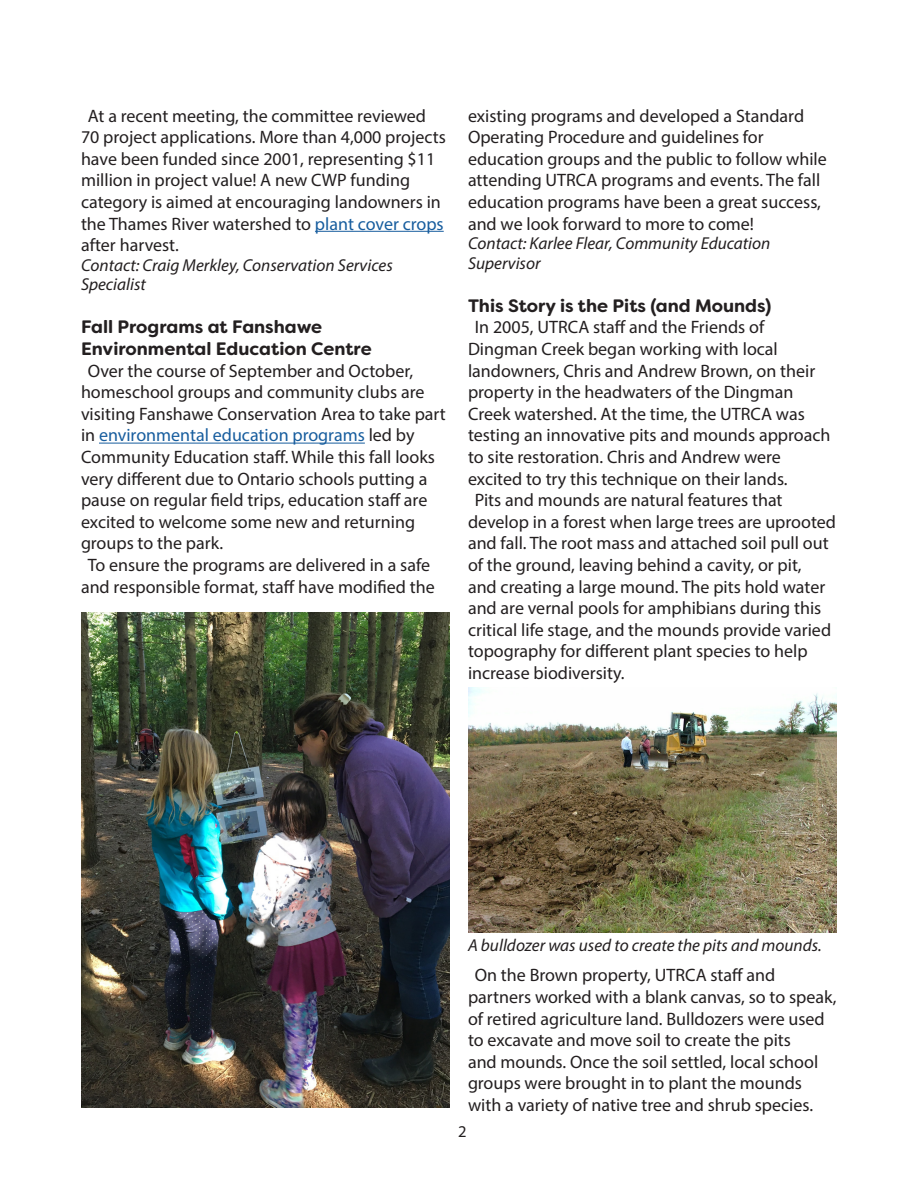
<style>
.page{position:relative;width:918px;height:1188px;background:#fff}
.page>*{position:absolute;margin:0;border:0;box-sizing:border-box;transform-origin:0 0}
.Body_text{font:18px/21.6px "Myriad Pro";color:#231f20}
.Heading{font:700 18px/21.6px "Filson Soft";color:#231f20}
.contact{font:italic 17.25px/19.5px "Myriad Pro";color:#231f20}
.t1{font:16.5px "Myriad Pro";color:#231f20}
.s1{color:#175d9e}
</style>
<div class="page">
<hr style="left:315px;top:231px;width:129px;height:1px;background:#175d9e">
<hr style="left:99px;top:443px;width:266px;height:1px;background:#175d9e">
<img style="left:81px;top:612px;width:369px;height:495px">
<img style="left:468px;top:688px;width:369px;height:245px">
<p class="Body_text" style="left:81px;top:104px;width:366px;text-indent:7px">At a recent meeting, the committee reviewed 70 project applications. More than 4,000 projects have been funded since 2001, representing $11 million in project value! A new CWP funding category is aimed at encouraging landowners in the Thames River watershed to <span class="s1">plant cover crops </span>after harvest.</p>
<p class="contact" style="left:81px;top:255px;width:313px">Contact: Craig Merkley, Conservation Services<br>Specialist</p>
<p class="Heading" style="left:81px;top:316px;width:292px">Fall Programs at Fanshawe<br>Environmental Education Centre</p>
<p class="Body_text" style="left:81px;top:359px;width:366px;text-indent:7px">Over the course of September and October, homeschool groups and community clubs are visiting Fanshawe Conservation Area to take part in <span class="s1">environmental education programs</span> led by Community Education staff. While this fall looks very different due to Ontario schools putting a pause on regular field trips, education staff are excited to welcome some new and returning groups to the park.</p>
<p class="Body_text" style="left:81px;top:554px;width:355px;text-align:center">To ensure the programs are delivered in a safe and responsible format, staff have modified the</p>
<p class="Body_text" style="left:468px;top:104px;width:360px">existing programs and developed a Standard Operating Procedure and guidelines for education groups and the public to follow while attending UTRCA programs and events. The fall education programs have been a great success, and we look forward to more to come!</p>
<p class="contact" style="left:468px;top:233px;width:304px">Contact: Karlee Flear, Community Education<br>Supervisor</p>
<p class="Heading" style="left:468px;top:295px;width:305px">This Story is the Pits (and Mounds)</p>
<p class="Body_text" style="left:468px;top:316px;width:364px;text-indent:7px">In 2005, UTRCA staff and the Friends of Dingman Creek began working with local landowners, Chris and Andrew Brown, on their property in the headwaters of the Dingman Creek watershed. At the time, the UTRCA was testing an innovative pits and mounds approach to site restoration. Chris and Andrew were excited to try this technique on their lands.</p>
<p class="Body_text" style="left:468px;top:489px;width:370px;text-indent:7px">Pits and mounds are natural features that develop in a forest when large trees are uprooted and fall. The root mass and attached soil pull out of the ground, leaving behind a cavity, or pit,<br>and creating a large mound. The pits hold water and are vernal pools for amphibians during this critical life stage, and the mounds provide varied topography for different plant species to help increase biodiversity.</p>
<p class="contact" style="left:468px;top:935px;width:355px">A bulldozer was used to create the pits and mounds.</p>
<p class="Body_text" style="left:468px;top:964px;width:370px;text-indent:7px">On the Brown property, UTRCA staff and partners worked with a blank canvas, so to speak, of retired agriculture land. Bulldozers were used to excavate and move soil to create the pits<br>and mounds. Once the soil settled, local school groups were brought in to plant the mounds with a variety of native tree and shrub species.</p>
<p class="t1" style="left:458px;top:1122px;width:10px">2</p>
</div>
